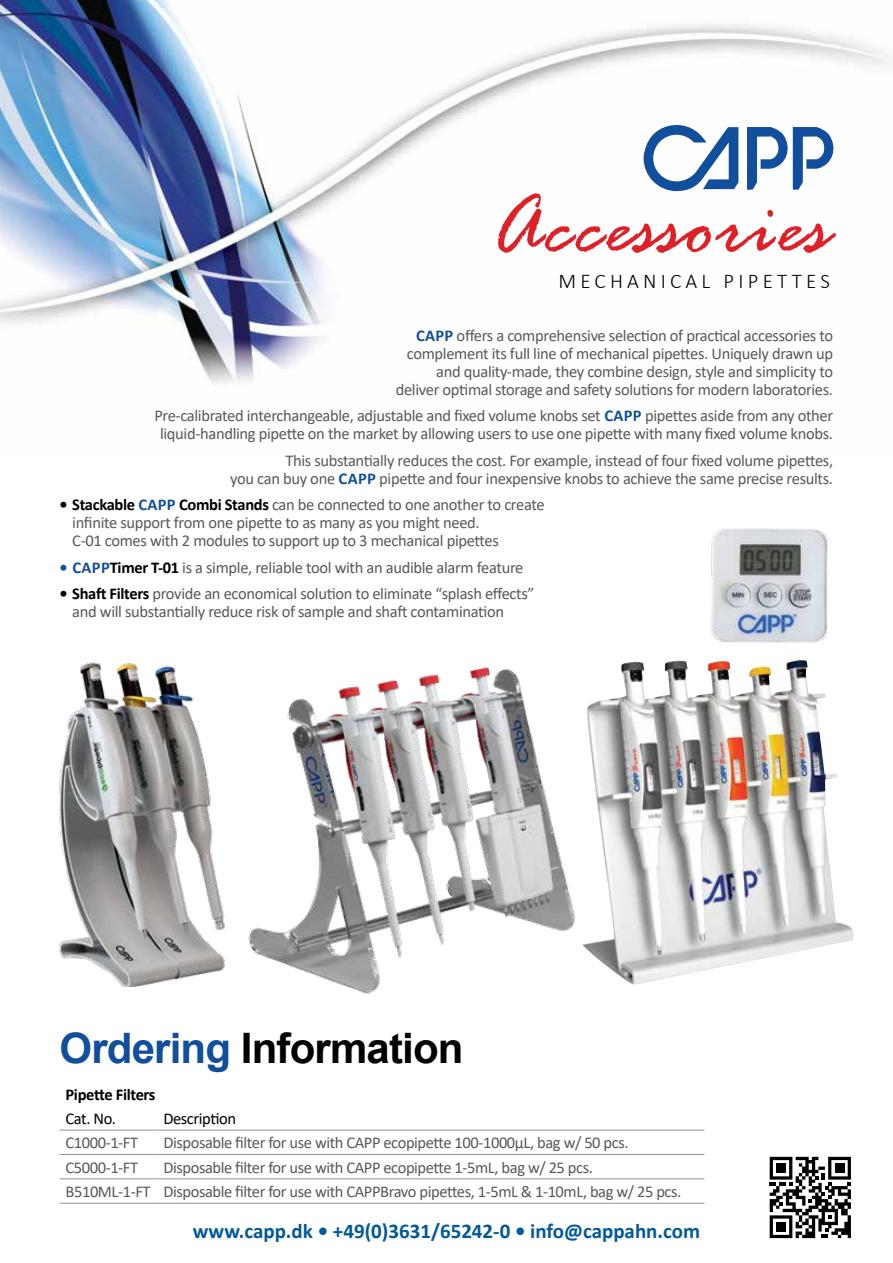
<style>
.page{position:relative;width:893px;height:1263px;background:#fff}
.page>*{position:absolute;margin:0;border:0;box-sizing:border-box;transform-origin:0 0}
.t1{font:italic 88.5px "Rage";letter-spacing:.01em;color:#df2027}
.t2{font:700 42px "Arial";letter-spacing:-.02em;color:#000}
.t3{font:700 21px "Calibri";color:#00599d}
.t4{font:300 21px "Calibri";letter-spacing:.2em;color:#000}
.t5{font:16.5px/18px "Calibri";letter-spacing:-.02em;color:#58595b;text-align:right}
.t6{font:16.5px "Calibri";letter-spacing:-.025em;color:#000}
.t7{font:700 16.5px "Calibri";letter-spacing:-.02em;color:#000}
.s1{font-weight:700;color:#114e9c}
.s2{font-weight:700;color:#000}
.s3{color:#114e9c}
</style>
<div class="page">
<svg style="left:770px;top:1157px;width:81px;height:81px"></svg>
<img style="left:0;top:0;width:889px;height:384px">
<svg style="left:644px;top:125px;width:94px;height:66px"></svg>
<svg style="left:747px;top:127px;width:86px;height:63px"></svg>
<hr style="left:60px;top:1130px;width:97px;height:1px;background:#939598">
<hr style="left:157px;top:1130px;width:547px;height:1px;background:#939598">
<hr style="left:60px;top:1154px;width:97px;height:1px;background:#939598">
<hr style="left:157px;top:1154px;width:547px;height:1px;background:#939598">
<hr style="left:60px;top:1178px;width:97px;height:1px;background:#939598">
<hr style="left:157px;top:1178px;width:547px;height:1px;background:#939598">
<hr style="left:60px;top:1203px;width:97px;height:1px;background:#939598">
<hr style="left:157px;top:1203px;width:547px;height:1px;background:#939598">
<img style="left:710px;top:529px;width:118px;height:113px">
<img style="left:656px;top:660px;width:198px;height:320px">
<img style="left:58px;top:662px;width:104px;height:324px">
<img style="left:162px;top:661px;width:494px;height:333px">
<h1 class="t1" style="left:490px;top:180px;width:342px">Accessories</h1>
<p class="t4" style="left:558px;top:268px;width:273px">MECHANICAL PIPETTES</p>
<p class="t5" style="left:396px;top:326px;width:439px"><span class="s1">CAPP</span> offers a comprehensive selection of practical accessories to complement its full line of mechanical pipettes. Uniquely drawn up and quality-made, they combine design, style and simplicity to deliver optimal storage and safety solutions for modern laboratories.</p>
<p class="t5" style="left:154px;top:406px;width:680px;text-align:center">Pre-calibrated interchangeable, adjustable and fixed volume knobs set <span class="s1">CAPP</span> pipettes aside from any other liquid-handling pipette on the market by allowing users to use one pipette with many fixed volume knobs.</p>
<p class="t5" style="left:230px;top:451px;width:604px">This substantially reduces the cost. For example, instead of four fixed volume pipettes,<br>you can buy one <span class="s1">CAPP</span> pipette and four inexpensive knobs to achieve the same precise results.</p>
<p class="t5" style="left:72px;top:495px;width:474px;text-align:left;text-indent:-13px"><span class="s2">• Stackable</span> <span class="s1">CAPP</span> <span class="s2">Combi Stands</span> can be connected to one another to create infinite support from one pipette to as many as you might need.<br>C-01 comes with 2 modules to support up to 3 mechanical pipettes</p>
<p class="t5" style="left:60px;top:558px;width:465px"><span class="s1">• CAPP</span><span class="s2">Timer T-01</span> is a simple, reliable tool with an audible alarm feature</p>
<p class="t5" style="left:72px;top:584px;width:464px;text-align:left;text-indent:-13px"><span class="s2">• Shaft Filters</span> provide an economical solution to eliminate “splash effects” and will substantially reduce risk of sample and shaft contamination</p>
<h2 class="t2" style="left:60px;top:1018px;width:406px"><span class="s3">Ordering</span> Information</h2>
<p class="t7" style="left:66px;top:1082px;width:92px">Pipette Filters</p>
<p class="t6" style="left:66px;top:1107px;width:52px">Cat. No.</p>
<p class="t6" style="left:163px;top:1107px;width:74px">Description</p>
<p class="t5" style="left:66px;top:1133px;width:74px">C1000-1-FT</p>
<p class="t5" style="left:163px;top:1133px;width:467px">Disposable filter for use with CAPP ecopipette 100-1000µL, bag w/ 50 pcs.</p>
<p class="t5" style="left:66px;top:1158px;width:74px">C5000-1-FT</p>
<p class="t5" style="left:66px;top:1155px;width:617px;line-height:24.3px;text-align:center">Disposable filter for use with CAPP ecopipette 1-5mL, bag w/ 25 pcs.<br>B510ML-1-FT Disposable fi lter for use with CAPPBravo pipettes, 1-5mL &amp; 1-10mL, bag w/ 25 pcs.</p>
<p class="t3" style="left:193px;top:1216px;width:509px">www.capp.dk • +49(0)3631/65242-0 • info@cappahn.com</p>
</div>
